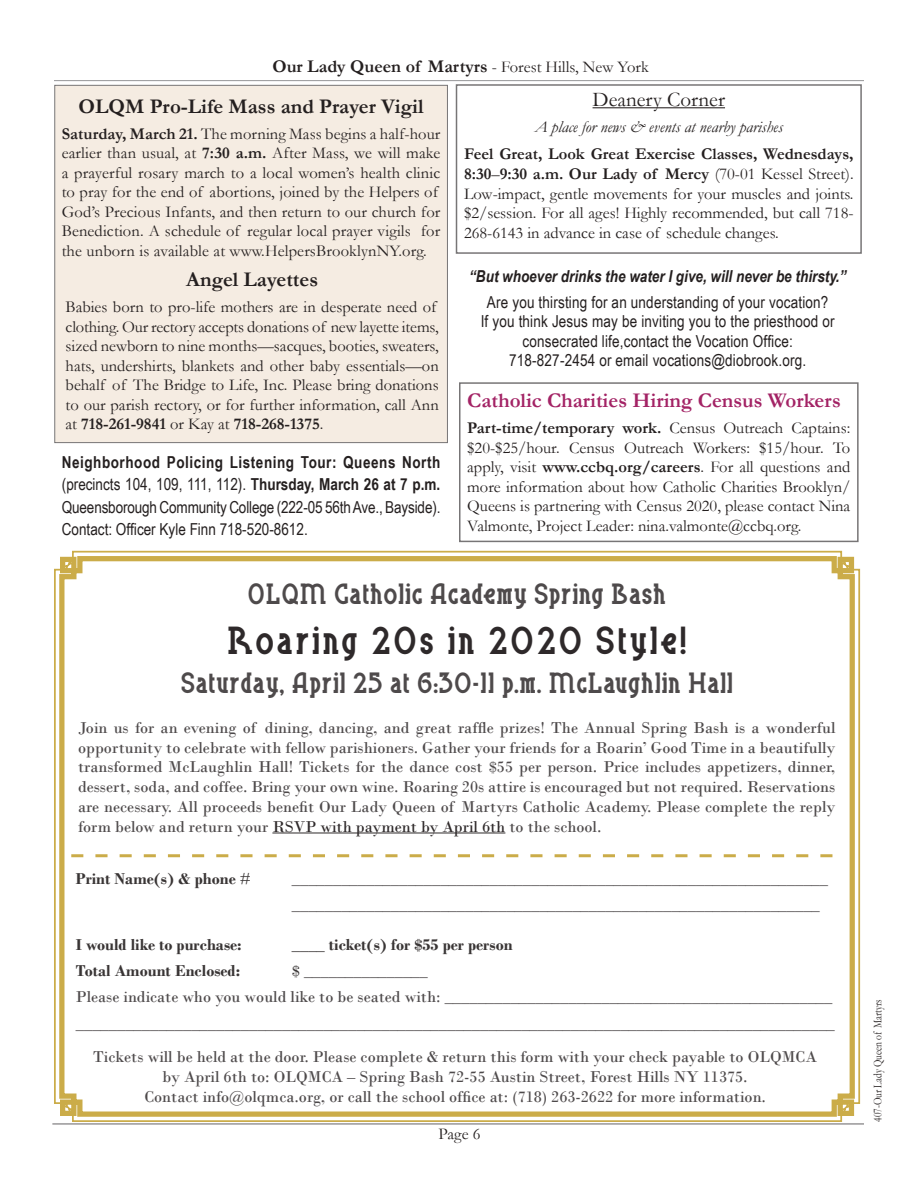
<style>
.page{position:relative;width:918px;height:1188px;background:#fff}
.page>*{position:absolute;margin:0;border:0;box-sizing:border-box;transform-origin:0 0}
.t1{font:36px "Blue Plate Special NF";letter-spacing:.1em;color:#2e292a}
.t2{font:27px "Blue Plate Special NF";letter-spacing:.05em;color:#4e4a4b}
.t3{font:700 21px "Garamond";color:#241f1f}
.t4{font:700 21px "Garamond";color:#a32365}
.t5{font:21px "Garamond";color:#241f1f}
.t6{font:700 18px "Garamond";color:#241f1f}
.t7{font:16.5px/19.5px "Garamond";color:#241f1f;text-align:justify}
.t8{font:16.5px/19.8px "Bodoni";color:#4e4a4b;text-align:justify}
.t9{font:16.5px/22.5px "Arial Narrow";letter-spacing:.01em;color:#241f1f;text-align:justify}
.t10{font:16.5px/26.2px "Garamond";color:#4e4a4b}
.t11{font:700 16.5px "Bodoni";color:#393535}
.t12{font:italic 700 16.5px "Arial Narrow";color:#241f1f}
.t13{font:italic 16.5px "Garamond";color:#241f1f}
.t14{font:12px "Garamond";color:#241f1f;scale:.8 1}
.s1{font-weight:400;font-size:16.5px}
.s2{font-weight:700}
.s3{color:#2e292a}
.s4{font-weight:400}
.s5{color:#393535}
</style>
<div class="page">
<hr style="left:54px;top:80px;width:810px;height:1px;background:#969698">
<hr style="left:52px;top:1124px;width:812px;height:1px;background:#656365">
<hr style="left:593px;top:107px;width:132px;height:1px;background:#241f1f">
<div style="left:456px;top:84px;width:406px;height:170px;border:2px solid #777576"></div>
<svg style="left:57px;top:553px;width:800px;height:566px"></svg>
<svg style="left:71px;top:854px;width:762px;height:3px"></svg>
<div style="left:459px;top:382px;width:400px;height:160px;border:2px solid #777576"></div>
<div style="left:55px;top:85px;width:392px;height:358px;background:#f5ece2"></div>
<div style="left:55px;top:85px;width:393px;height:358px;border:1px solid #777576"></div>
<p class="t6" style="left:272px;top:54px;width:378px">Our Lady Queen of Martyrs <span class="s1">- Forest Hills, New York</span></p>
<p class="t3" style="left:79px;top:92px;width:347px">OLQM Pro-Life Mass and Prayer Vigil</p>
<p class="t7" style="left:62px;top:124px;width:380px;text-align:left"><span class="s2">Saturday, March 21.</span> The morning Mass begins a half-hour earlier than usual, at <span class="s2">7:30 a.m.</span> After Mass, we will make a prayerful rosary march to a local women’s health clinic to pray for the end of abortions, joined by the Helpers of God’s Precious Infants, and then return to our church for Benediction. A schedule of regular local prayer vigils for the unborn is available at www.HelpersBrooklynNY.org.</p>
<p class="t3" style="left:186px;top:265px;width:133px">Angel Layettes</p>
<p class="t7" style="left:66px;top:297px;width:375px;text-align:left">Babies born to pro-life mothers are in desperate need of clothing. Our rectory accepts donations of new layette items, sized newborn to nine months—sacques, booties, sweaters, hats, undershirts, blankets and other baby essentials—on behalf of The Bridge to Life, Inc. Please bring donations to our parish rectory, or for further information, call Ann at <span class="s2">718-261-9841</span> or Kay at <span class="s2">718-268-1375</span>.</p>
<p class="t9" style="left:62px;top:450px;width:380px"><span class="s2">Neighborhood Policing Listening Tour: Queens North </span>(precincts 104, 109, 111, 112). <span class="s2">Thursday, March 26 at 7 p.m.<br></span>Queensborough Community College (222-05 56th Ave., Bayside).<br>Contact: Officer Kyle Finn 718-520-8612.</p>
<p class="t5" style="left:593px;top:86px;width:134px">Deanery Corner</p>
<p class="t13" style="left:535px;top:116px;width:250px">A place for news &amp; events at nearby parishes</p>
<p class="t7" style="left:464px;top:144px;width:391px"><span class="s2">Feel Great, Look Great Exercise Classes, Wednesdays, 8:30</span>–<span class="s2">9:30 a.m. Our Lady of Mercy</span> (70-01 Kessel Street).<br>Low-impact, gentle movements for your muscles and joints. $2/session. For all ages! Highly recommended, but call 718- 268-6143 in advance in case of schedule changes.</p>
<p class="t12" style="left:469px;top:263px;width:379px">“But whoever drinks the water I give, will never be thirsty.”</p>
<p class="t9" style="left:481px;top:292px;width:356px;line-height:19.5px;text-align:center">Are you thirsting for an understanding of your vocation?<br>If you think Jesus may be inviting you to the priesthood or consecrated life,contact the Vocation Office:<br>718-827-2454 or email vocations@diobrook.org.</p>
<p class="t4" style="left:467px;top:386px;width:375px">Catholic Charities Hiring Census Workers</p>
<p class="t7" style="left:467px;top:418px;width:385px"><span class="s2">Part-time/temporary work.</span> Census Outreach Captains: $20-$25/hour. Census Outreach Workers: $15/hour. To apply, visit <span class="s2">www.ccbq.org/careers</span>. For all questions and more information about how Catholic Charities Brooklyn/ Queens is partnering with Census 2020, please contact Nina Valmonte, Project Leader: nina.valmonte@ccbq.org.</p>
<h2 class="t2" style="left:248px;top:576px;width:419px">OLQM Catholic Academy Spring Bash</h2>
<h1 class="t1" style="left:228px;top:617px;width:460px">Roaring 20s in 2020 Style!</h1>
<h2 class="t2" style="left:181px;top:665px;width:553px">Saturday, April 25 at 6:30-11 p.m. McLaughlin Hall</h2>
<p class="t8" style="left:78px;top:718px;width:759px">Join us for an evening of dining, dancing, and great raffle prizes! The Annual Spring Bash is a wonderful opportunity to celebrate with fellow parishioners. Gather your friends for a Roarin’ Good Time in a beautifully transformed McLaughlin Hall! Tickets for the dance cost $55 per person. Price includes appetizers, dinner, dessert, soda, and coffee. Bring your own wine. Roaring 20s attire is encouraged but not required. Reservations are necessary. All proceeds benefit Our Lady Queen of Martyrs Catholic Academy. Please complete the reply form below and return your <span class="s3">RSVP with payment by April 6th</span> to the school.</p>
<p class="t11" style="left:76px;top:869px;width:177px">Print Name(s) &amp; phone <span class="s4">#</span></p>
<p class="t10" style="left:292px;top:865px;width:538px">_________________________________________________________________ ________________________________________________________________</p>
<p class="t11" style="left:76px;top:935px;width:167px">I would like to purchase:</p>
<p class="t11" style="left:292px;top:935px;width:222px"><span class="s4">____</span> ticket(s) for $55 per person</p>
<p class="t11" style="left:76px;top:961px;width:166px">Total Amount Enclosed:</p>
<p class="t8" style="left:76px;top:958px;width:761px;line-height:26.2px;text-align:left;text-indent:216px"><span class="s5">$</span> _______________<br>Please indicate who you would like to be seated with: _______________________________________________ ____________________________________________________________________________________________</p>
<p class="t8" style="left:93px;top:1047px;width:725px;text-align:center">Tickets will be held at the door. Please complete &amp; return this form with your check payable to OLQMCA by April 6th to: OLQMCA – Spring Bash 72-55 Austin Street, Forest Hills NY 11375.<br>Contact info@olqmca.org, or call the school office at: (718) 263-2622 for more information.</p>
<p class="t7" style="left:439px;top:1123px;width:43px">Page 6</p>
<p class="t14" style="left:870px;top:1122px;width:155px;rotate:-90deg">407-Our Lady Queen of Martyrs</p>
</div>
